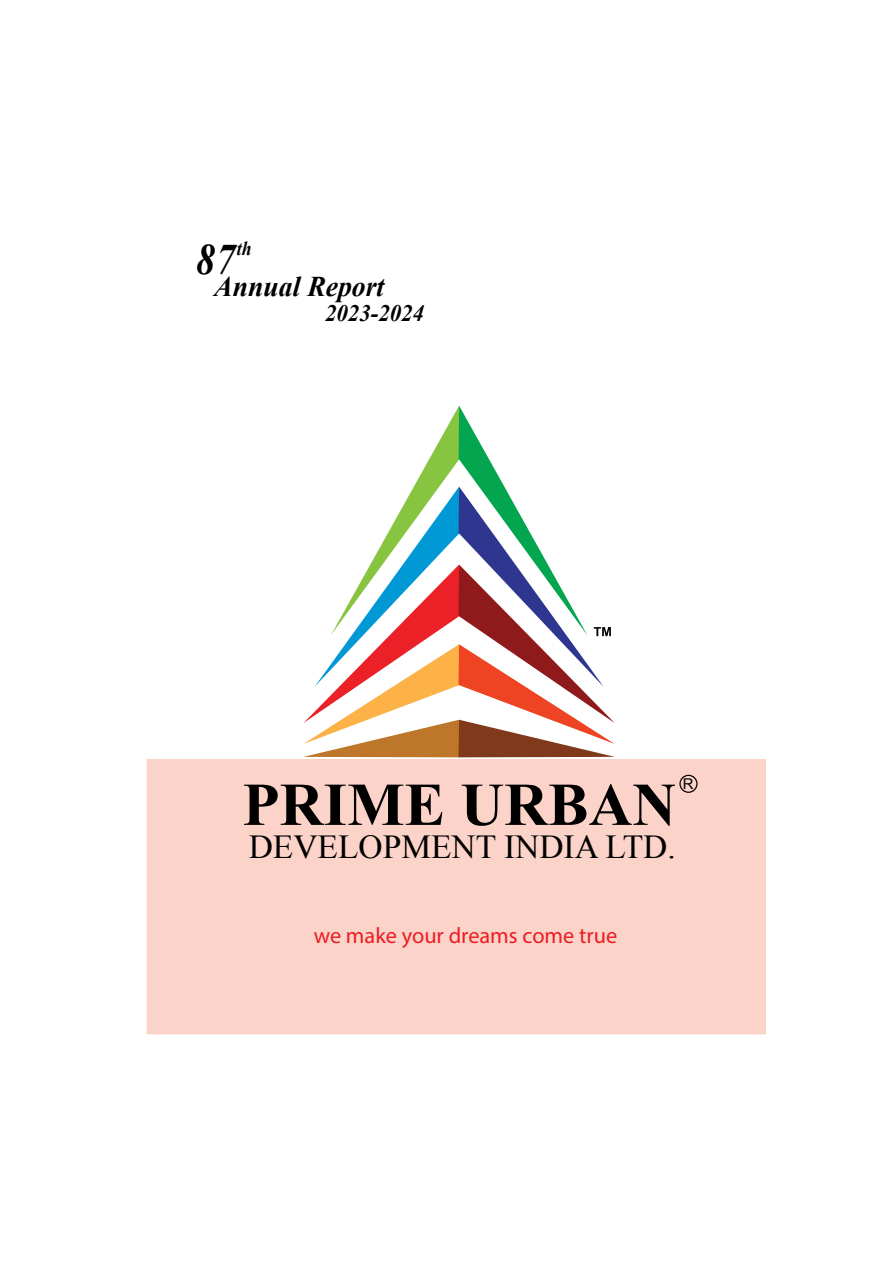
<style>
.page{position:relative;width:893px;height:1263px;background:#fff}
.page>*{position:absolute;margin:0;border:0;box-sizing:border-box;transform-origin:0 0}
.t1{font:700 60.75px "Times New Roman";color:#000}
.t2{font:italic 700 43.35px "Times New Roman";color:#000;scale:.9 1}
.t3{font:33.45px "Times New Roman";color:#000}
.t4{font:italic 700 28.5px "Times New Roman";color:#000}
.t5{font:italic 700 23.55px "Times New Roman";color:#000}
.t6{font:22.35px "Myriad Pro";color:#ed1d24}
.t7{font:italic 700 19.8px "Times New Roman";color:#000;scale:.9 1}
.t8{font:14.85px "Arial";color:#000}
</style>
<div class="page">
<svg style="left:146px;top:405px;width:620px;height:630px"></svg>
<div style="left:679px;top:775px;width:19px;height:18px;border:1px solid #000;border-radius:50%"></div>
<svg style="left:303px;top:406px;width:312px;height:351px"></svg>
<p class="t7" style="left:237px;top:235px;width:18px">th</p>
<h2 class="t2" style="left:196px;top:229px;width:45px">87</h2>
<p class="t4" style="left:214px;top:266px;width:171px">Annual Report</p>
<p class="t5" style="left:325px;top:297px;width:101px">2023-2024</p>
<h1 class="t1" style="left:242px;top:762px;width:435px">PRIME URBAN</h1>
<p class="t8" style="left:683px;top:774px;width:12px">R</p>
<h3 class="t3" style="left:249px;top:824px;width:429px">DEVELOPMENT INDIA LTD.</h3>
<p class="t6" style="left:314px;top:922px;width:305px">we make your dreams come true</p>
</div>
